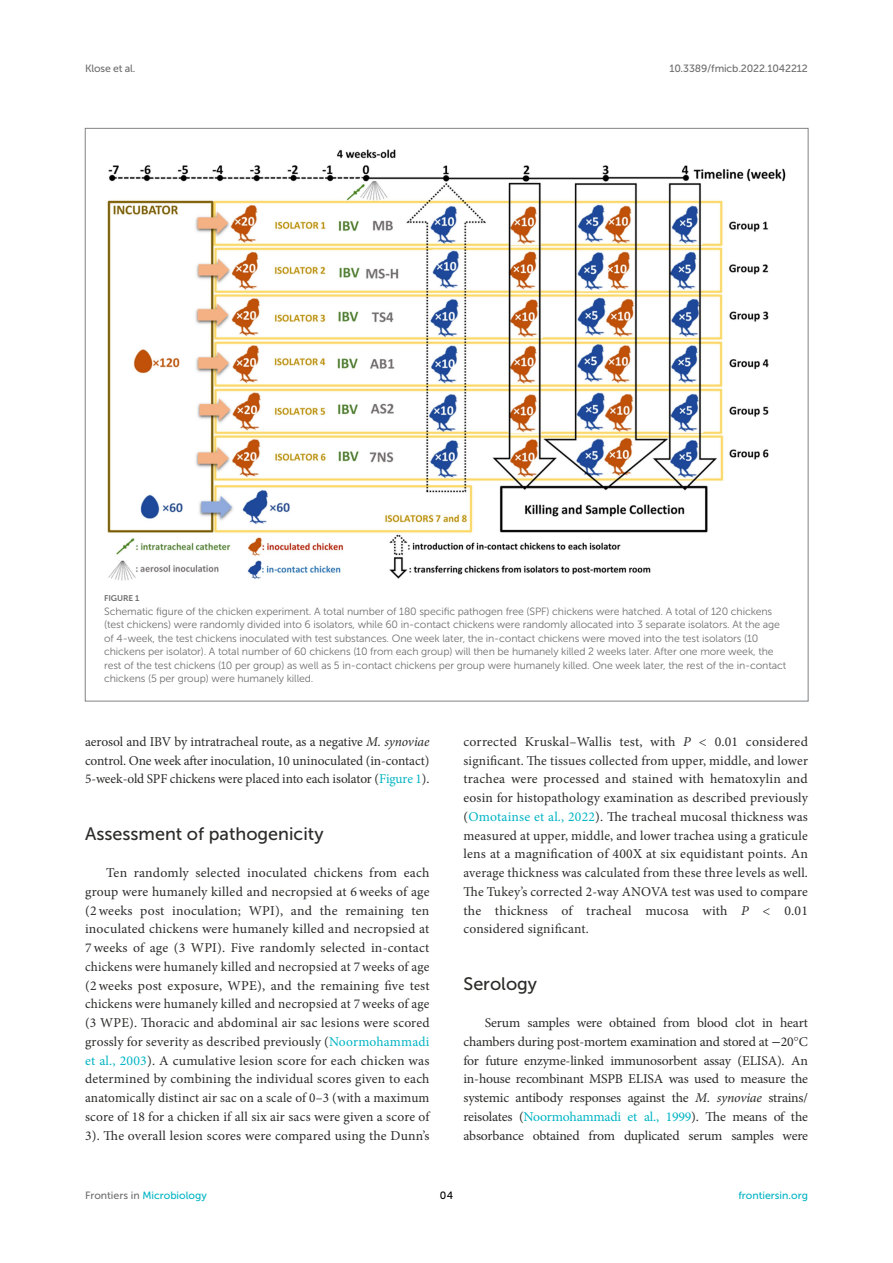
<style>
.page{position:relative;width:893px;height:1263px;background:#fff}
.page>*{position:absolute;margin:0;border:0;box-sizing:border-box;transform-origin:0 0}
.HEAD_2{font:18px "Museo Sans 500";color:#2b2b2a}
.TEXT_FLUSH{font:13.5px/18.8px "Minion Pro";color:#2b2b2a;text-align:justify}
.FIG_LEG{font:10.5px/13.5px "Museo Sans 300";letter-spacing:-.01em;color:#706f70}
.t1{font:10.5px "Museo Sans 500";color:#00b4c4}
.t2{font:10.5px "Museo Sans 500";letter-spacing:-.015em;color:#706f70}
.t3{font:10.5px "Museo Sans 500";color:#000}
.FIG_HD{font:8.25px "Museo Sans 700";letter-spacing:-.01em;color:#706f70}
.s1{font-style:italic}
.s2{color:#00b4c4}
.s3{font-family:"STIX General"}
.s4{font-family:"STIX"}
.s5{color:#706f70}
</style>
<div class="page">
<img style="left:107px;top:149px;width:679px;height:432px">
<p class="t2" style="left:85px;top:63px;width:52px">Klose et al.</p>
<p class="t2" style="left:669px;top:63px;width:140px">10.3389/fmicb.2022.1042212</p>
<p class="FIG_HD" style="left:104px;top:594px;width:37px">FIGURE 1</p>
<p class="FIG_LEG" style="left:104px;top:604px;width:684px">Schematic figure of the chicken experiment. A total number of 180 specific pathogen free (SPF) chickens were hatched. A total of 120 chickens (test chickens) were randomly divided into 6 isolators, while 60 in-contact chickens were randomly allocated into 3 separate isolators. At the age of 4-week, the test chickens inoculated with test substances. One week later, the in-contact chickens were moved into the test isolators (10 chickens per isolator). A total number of 60 chickens (10 from each group) will then be humanely killed 2 weeks later. After one more week, the rest of the test chickens (10 per group) as well as 5 in-contact chickens per group were humanely killed. One week later, the rest of the in-contact chickens (5 per group) were humanely killed.</p>
<p class="TEXT_FLUSH" style="left:85px;top:732px;width:346px">aerosol and IBV by intratracheal route, as a negative <span class="s1">M. synoviae </span>control. One week after inoculation, 10 uninoculated (in-contact)<br>5-week-old SPF chickens were placed into each isolator (<span class="s2">Figure 1</span>).</p>
<p class="HEAD_2" style="left:85px;top:823px;width:240px">Assessment of pathogenicity</p>
<p class="TEXT_FLUSH" style="left:85px;top:863px;width:346px;text-indent:21px">Ten randomly selected inoculated chickens from each group were humanely killed and necropsied at 6weeks of age (2weeks post inoculation; WPI), and the remaining ten inoculated chickens were humanely killed and necropsied at 7weeks of age (3 WPI). Five randomly selected in-contact chickens were humanely killed and necropsied at 7weeks of age (2weeks post exposure, WPE), and the remaining five test chickens were humanely killed and necropsied at 7weeks of age (3 WPE). Thoracic and abdominal air sac lesions were scored grossly for severity as described previously (<span class="s2">Noormohammadi et al., 2003</span>). A cumulative lesion score for each chicken was determined by combining the individual scores given to each anatomically distinct air sac on a scale of 0–3 (with a maximum score of 18 for a chicken if all six air sacs were given a score of 3). The overall lesion scores were compared using the Dunn’s</p>
<p class="TEXT_FLUSH" style="left:463px;top:732px;width:346px">corrected Kruskal–Wallis test, with <span class="s1">P &lt;</span> 0.01 considered significant. The tissues collected from upper, middle, and lower trachea were processed and stained with hematoxylin and eosin for histopathology examination as described previously (<span class="s2">Omotainse et al., 2022</span>). The tracheal mucosal thickness was measured at upper, middle, and lower trachea using a graticule lens at a magnification of 400X at six equidistant points. An average thickness was calculated from these three levels as well.<br>The Tukey’s corrected 2-way ANOVA test was used to compare the thickness of tracheal mucosa with <span class="s1">P &lt;</span> 0.01 considered significant.</p>
<p class="HEAD_2" style="left:463px;top:973px;width:75px">Serology</p>
<p class="TEXT_FLUSH" style="left:463px;top:1013px;width:346px;text-indent:21px">Serum samples were obtained from blood clot in heart chambers during post-mortem examination and stored at <span class="s3">−</span>20<span class="s4">°</span>C for future enzyme-linked immunosorbent assay (ELISA). An in-house recombinant MSPB ELISA was used to measure the systemic antibody responses against the <span class="s1">M. synoviae</span> strains/ reisolates (<span class="s2">Noormohammadi et al., 1999</span>). The means of the absorbance obtained from duplicated serum samples were</p>
<p class="t1" style="left:85px;top:1190px;width:123px"><span class="s5">Frontiers in</span> Microbiology</p>
<p class="t3" style="left:440px;top:1190px;width:15px">04</p>
<p class="t1" style="left:738px;top:1190px;width:71px">frontiersin.org</p>
</div>
